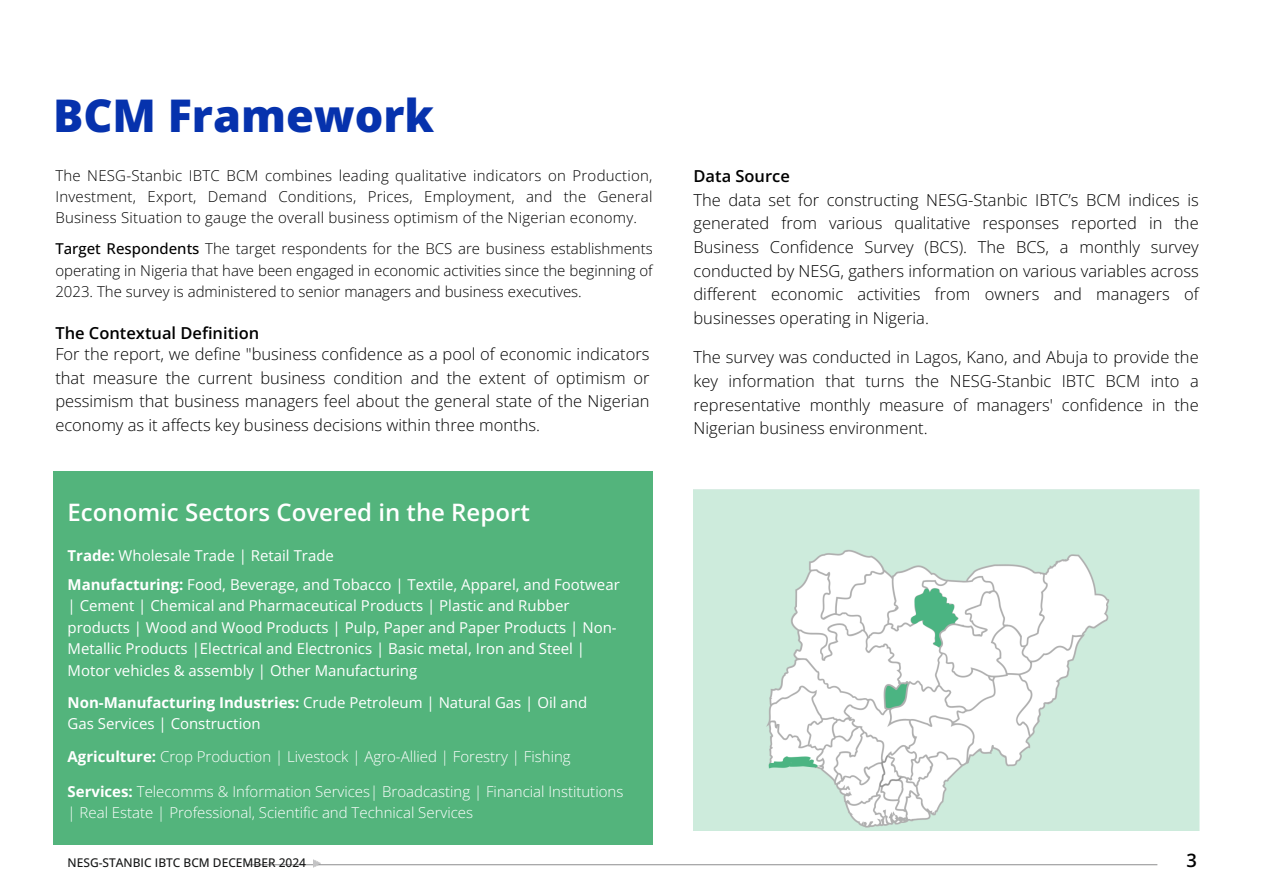
<style>
.page{position:relative;width:1263px;height:894px;background:#fff}
.page>*{position:absolute;margin:0;border:0;box-sizing:border-box;transform-origin:0 0}
.t1{font:800 45px "Open Sans";color:#0632ad}
.t2{font:600 24px "Open Sans";color:#fff}
.t3{font:600 18.3px "Open Sans";color:#000}
.t4{font:300 16.5px/23.7px "Open Sans";color:#000;text-align:justify}
.t5{font:600 16.5px "Open Sans";color:#000}
.t6{font:300 15px/21.3px "Open Sans";letter-spacing:.01em;color:#000;text-align:justify}
.t7{font:15px/21.3px "Open Sans";color:#fff}
.t8{font:300 15px/21.3px "Open Sans";color:#fff}
.t9{font:500 12px "Open Sans";color:#151616}
.s1{font-weight:500}
.s2{font-weight:700}
</style>
<div class="page">
<img style="left:693px;top:489px;width:507px;height:341px">
<div style="left:53px;top:470px;width:599px;height:374px;background:#53b47c"></div>
<svg style="left:314px;top:860px;width:7px;height:7px"></svg>
<h3 class="t1" style="left:53px;top:84px;width:383px">BCM Framework</h3>
<h4 class="t6" style="left:55px;top:164px;width:599px">The NESG-Stanbic IBTC BCM combines leading qualitative indicators on Production, Investment, Export, Demand Conditions, Prices, Employment, and the General Business Situation to gauge the overall business optimism of the Nigerian economy.</h4>
<h3 class="t6" style="left:55px;top:238px;width:599px"><span class="s1">Target Respondents</span> The target respondents for the BCS are business establishments operating in Nigeria that have been engaged in economic activities since the beginning of 2023. The survey is administered to senior managers and business executives.</h3>
<h4 class="t5" style="left:55px;top:321px;width:205px">The Contextual Definition</h4>
<p class="t4" style="left:55px;top:342px;width:596px">For the report, we define "business confidence as a pool of economic indicators that measure the current business condition and the extent of optimism or pessimism that business managers feel about the general state of the Nigerian economy as it affects key business decisions within three months.</p>
<h4 class="t2" style="left:68px;top:495px;width:464px">Economic Sectors Covered in the Report</h4>
<h4 class="t7" style="left:68px;top:544px;width:268px"><span class="s2">Trade:</span> Wholesale Trade | Retail Trade</h4>
<h4 class="t7" style="left:68px;top:573px;width:554px"><span class="s2">Manufacturing:</span> Food, Beverage, and Tobacco | Textile, Apparel, and Footwear | Cement | Chemical and Pharmaceutical Products | Plastic and Rubber products | Wood and Wood Products | Pulp, Paper and Paper Products | Non-Metallic Products |Electrical and Electronics | Basic metal, Iron and Steel | Motor vehicles &amp; assembly | Other Manufacturing</h4>
<h2 class="t7" style="left:68px;top:691px;width:521px"><span class="s2">Non-Manufacturing Industries:</span> Crude Petroleum | Natural Gas | Oil and<br>Gas Services | Construction</h2>
<h4 class="t8" style="left:68px;top:745px;width:505px"><span class="s2">Agriculture:</span> Crop Production | Livestock | Agro-Allied | Forestry | Fishing</h4>
<h4 class="t8" style="left:68px;top:780px;width:557px"><span class="s2">Services:</span> Telecomms &amp; Information Services| Broadcasting | Financial Institutions | Real Estate | Professional, Scientific and Technical Services</h4>
<p class="t9" style="left:68px;top:854px;width:240px">NESG-STANBIC IBTC BCM DECEMBER 2024</p>
<h1 class="t5" style="left:693px;top:164px;width:98px">Data Source</h1>
<h4 class="t4" style="left:693px;top:187px;width:507px">The data set for constructing NESG-Stanbic IBTC’s BCM indices is generated from various qualitative responses reported in the Business Confidence Survey (BCS). The BCS, a monthly survey conducted by NESG, gathers information on various variables across different economic activities from owners and managers of businesses operating in Nigeria.</h4>
<h4 class="t4" style="left:693px;top:345px;width:507px">The survey was conducted in Lagos, Kano, and Abuja to provide the key information that turns the NESG-Stanbic IBTC BCM into a representative monthly measure of managers' confidence in the Nigerian business environment.</h4>
<h4 class="t3" style="left:1186px;top:847px;width:12px">3</h4>
</div>
